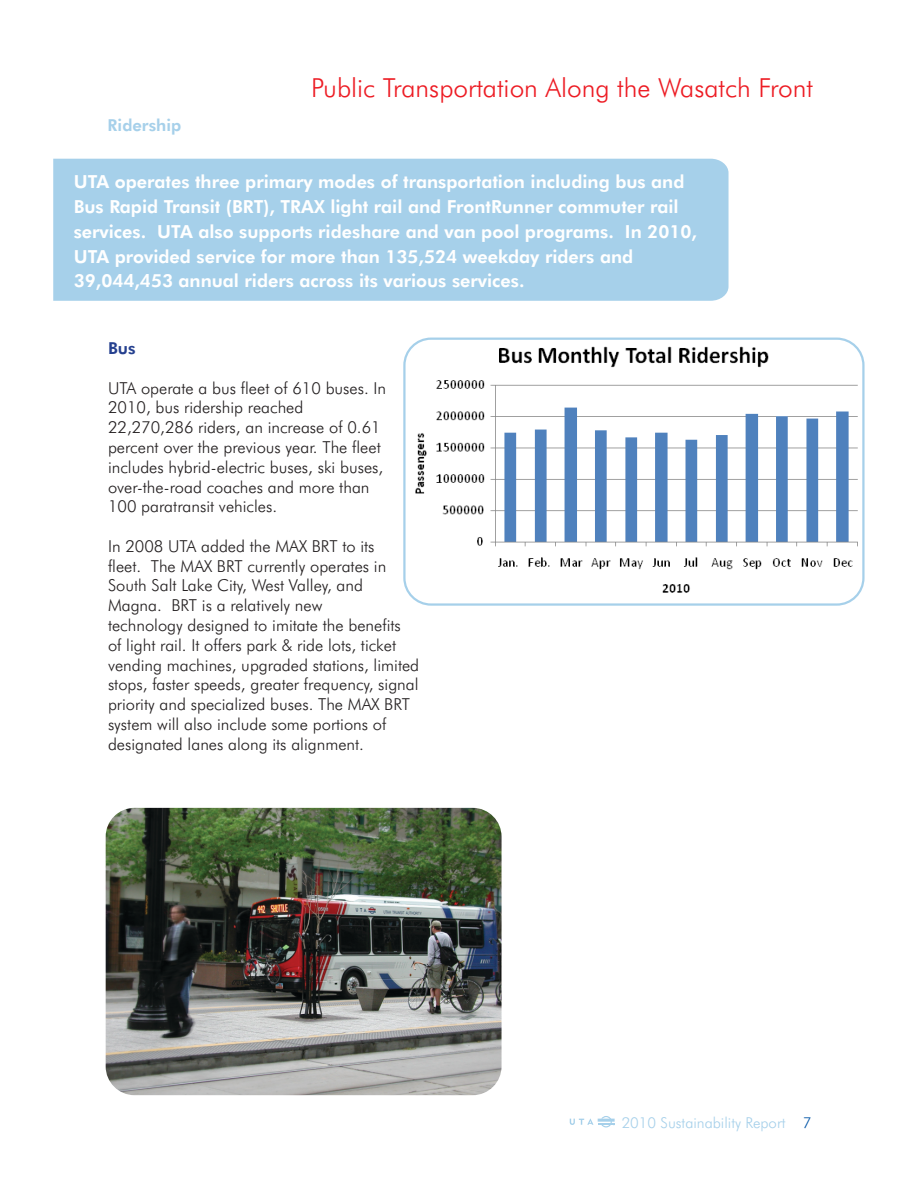
<style>
.page{position:relative;width:918px;height:1188px;background:#fff}
.page>*{position:absolute;margin:0;border:0;box-sizing:border-box;transform-origin:0 0}
.t1{font:300 26.25px "Futura BT";color:#ed1c24}
.t2{font:800 18px/24.8px "Futura BT";color:#fff}
.t3{font:300 16.5px/19.8px "Futura BT";color:#231f20}
.t4{font:800 16.5px "Futura BT";color:#a6d0ea}
.t5{font:800 16.5px "Futura BT";color:#25408f}
.t6{font:300 15px "Futura BT";color:#a6d0ea}
.s1{color:#0054a6}
</style>
<div class="page">
<img style="left:404px;top:339px;width:459px;height:266px;border-radius:27px">
<div style="left:403px;top:338px;width:462px;height:268px;border:2px solid #a6d0ea;border-radius:27px"></div>
<div style="left:53px;top:159px;width:676px;height:142px;background:#a6d0ea"></div>
<img style="left:106px;top:808px;width:396px;height:287px;border-radius:29px">
<svg style="left:570px;top:1116px;width:45px;height:11px"></svg>
<p class="t4" style="left:108px;top:118px;width:75px">Ridership</p>
<h1 class="t1" style="left:311px;top:77px;width:504px">Public Transportation Along the Wasatch Front</h1>
<p class="t2" style="left:74px;top:171px;width:625px">UTA operates three primary modes of transportation including bus and Bus Rapid Transit (BRT), TRAX light rail and FrontRunner commuter rail services. UTA also supports rideshare and van pool programs. In 2010, UTA provided service for more than 135,524 weekday riders and 39,044,453 annual riders across its various services.</p>
<p class="t5" style="left:108px;top:342px;width:29px">Bus</p>
<p class="t3" style="left:108px;top:380px;width:280px">UTA operate a bus fleet of 610 buses. In 2010, bus ridership reached 22,270,286 riders, an increase of 0.61 percent over the previous year. The fleet includes hybrid-electric buses, ski buses, over-the-road coaches and more than 100 paratransit vehicles.</p>
<p class="t3" style="left:108px;top:538px;width:313px">In 2008 UTA added the MAX BRT to its<br>fleet. The MAX BRT currently operates in South Salt Lake City, West Valley, and Magna. BRT is a relatively new<br>technology designed to imitate the benefits<br>of light rail. It offers park &amp; ride lots, ticket vending machines, upgraded stations, limited stops, faster speeds, greater frequency, signal priority and specialized buses. The MAX BRT system will also include some portions of designated lanes along its alignment.</p>
<p class="t6" style="left:622px;top:1116px;width:191px">2010 Sustainability Report <span class="s1">7</span></p>
</div>
